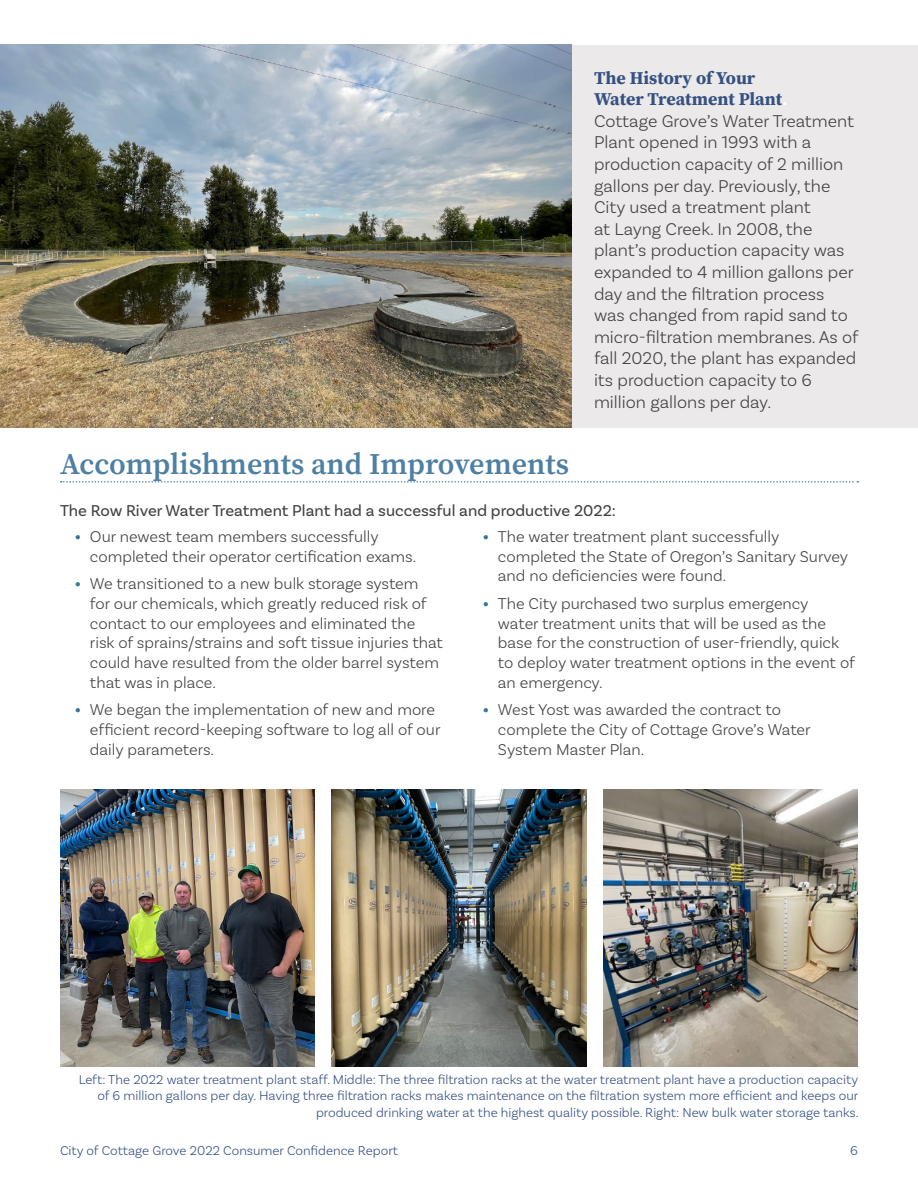
<style>
.page{position:relative;width:918px;height:1188px;background:#fff}
.page>*{position:absolute;margin:0;border:0;box-sizing:border-box;transform-origin:0 0}
.t1{font:600 30px "Source Serif Pro";color:#4d80a3}
.t2{font:300 18px/21.6px "Basic Sans";color:#414042}
.t3{font:700 18px/21.6px "Source Serif Pro";color:#355183}
.t4{font:300 16.5px/19.8px "Basic Sans";color:#414042}
.t5{font:16.5px "Basic Sans";color:#414042}
.t6{font:300 13.5px/16.2px "Basic Sans";color:#355183;text-align:right}
.s1{color:#fff}
.s2{font-weight:700;color:#36779d}
</style>
<div class="page">
<img style="left:60px;top:789px;width:255px;height:277px">
<img style="left:603px;top:789px;width:255px;height:277px">
<img style="left:332px;top:789px;width:254px;height:277px">
<div style="left:459px;top:45px;width:459px;height:383px;background:#ebe9e9"></div>
<img style="left:0;top:45px;width:571px;height:383px">
<svg style="left:61px;top:481px;width:797px;height:2px"></svg>
<p class="t3" style="left:594px;top:66px;width:195px">The History of Your<br>Water Treatment Plant<span class="s1">.</span></p>
<p class="t2" style="left:594px;top:110px;width:266px">Cottage Grove’s Water Treatment<br>Plant opened in 1993 with a production capacity of 2 million gallons per day. Previously, the<br>City used a treatment plant<br>at Layng Creek. In 2008, the plant’s production capacity was expanded to 4 million gallons per day and the filtration process was changed from rapid sand to micro-filtration membranes. As of fall 2020, the plant has expanded its production capacity to 6 million gallons per day.</p>
<h1 class="t1" style="left:60px;top:443px;width:511px">Accomplishments and Improvements</h1>
<p class="t5" style="left:60px;top:501px;width:557px">The Row River Water Treatment Plant had a successful and productive 2022:</p>
<p class="t4" style="left:90px;top:526px;width:328px;text-indent:-15px"><span class="s2">•</span> Our newest team members successfully completed their operator certification exams.</p>
<p class="t4" style="left:90px;top:573px;width:354px;text-indent:-15px"><span class="s2">•</span> We transitioned to a new bulk storage system<br>for our chemicals, which greatly reduced risk of contact to our employees and eliminated the risk of sprains/strains and soft tissue injuries that could have resulted from the older barrel system that was in place.</p>
<p class="t4" style="left:90px;top:700px;width:352px;text-indent:-15px"><span class="s2">•</span> We began the implementation of new and more efficient record-keeping software to log all of our daily parameters.</p>
<p class="t4" style="left:498px;top:526px;width:352px;text-indent:-15px"><span class="s2">•</span> The water treatment plant successfully completed the State of Oregon’s Sanitary Survey and no deficiencies were found.</p>
<p class="t4" style="left:498px;top:593px;width:358px;text-indent:-15px"><span class="s2">•</span> The City purchased two surplus emergency<br>water treatment units that will be used as the base for the construction of user-friendly, quick to deploy water treatment options in the event of an emergency.</p>
<p class="t4" style="left:498px;top:700px;width:314px;text-indent:-15px"><span class="s2">•</span> West Yost was awarded the contract to complete the City of Cottage Grove’s Water<br>System Master Plan.</p>
<p class="t6" style="left:79px;top:1071px;width:781px">Left: The 2022 water treatment plant staff. Middle: The three filtration racks at the water treatment plant have a production capacity of 6 million gallons per day. Having three filtration racks makes maintenance on the filtration system more efficient and keeps our produced drinking water at the highest quality possible. Right: New bulk water storage tanks.</p>
<p class="t6" style="left:60px;top:1142px;width:340px">City of Cottage Grove 2022 Consumer Confidence Report</p>
<p class="t6" style="left:850px;top:1142px;width:9px">6</p>
</div>
